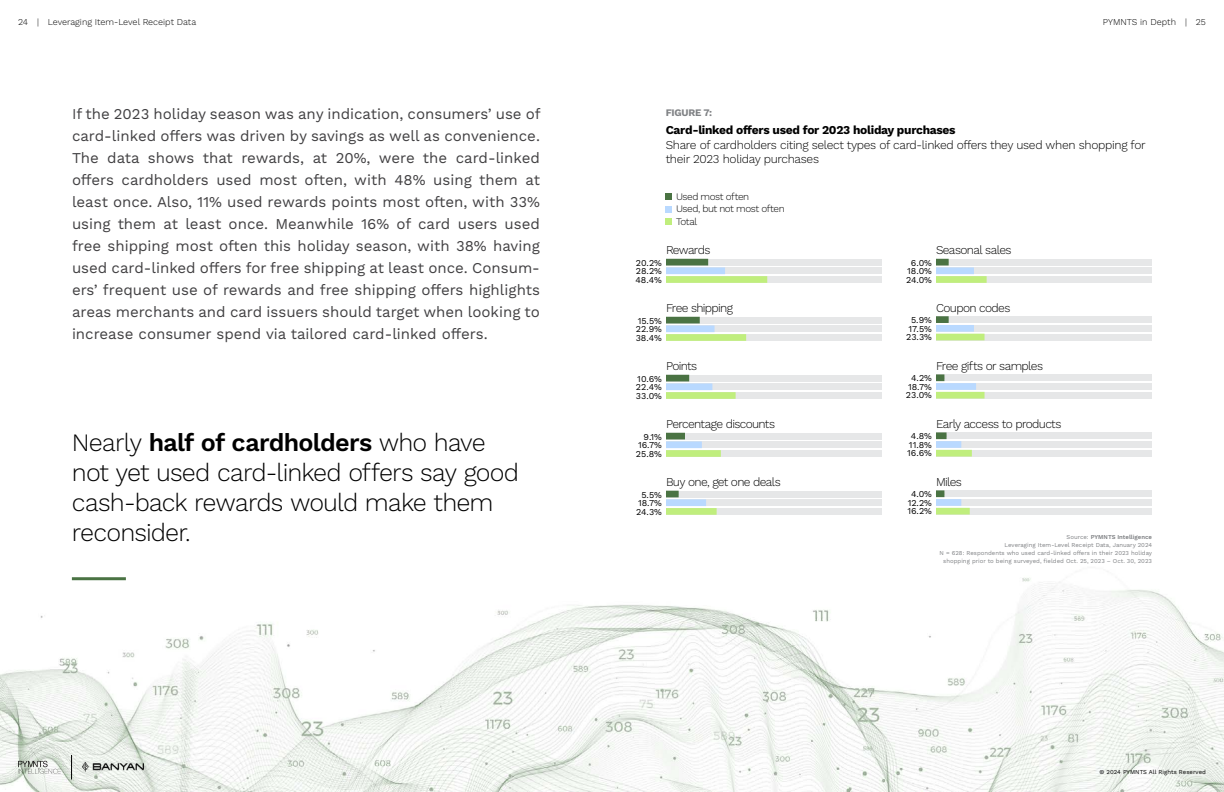
<style>
.page{position:relative;width:1224px;height:792px;background:#fff}
.page>*{position:absolute;margin:0;border:0;box-sizing:border-box;transform-origin:0 0}
.t1{font:300 25px/30px "Work Sans";letter-spacing:-.035em;color:#000}
.t2{font:15px/22px "Work Sans";color:#414042}
.t3{font:300 12px "Work Sans";letter-spacing:-.045em;color:#000}
.t4{font:300 12px/14.4px "Work Sans";letter-spacing:-.025em;color:#000}
.t5{font:700 12px "Work Sans";letter-spacing:-.025em;color:#000}
.t6{font:300 10px/12.6px "Work Sans";letter-spacing:-.045em;color:#000}
.t7{font:700 10px "Work Sans";letter-spacing:-.025em;color:#808285}
.t8{font:9px/8.5px "Work Sans";color:#000;text-align:center}
.t9{font:300 9px "Work Sans";color:#000}
.t10{font:6px/8px "Work Sans";color:#808285;text-align:right}
.t11{font:6px "Work Sans";letter-spacing:.005em;color:#000}
.s1{font-weight:600}
</style>
<div class="page">
<img style="left:0;top:490px;width:1224px;height:302px">
<div style="left:666px;top:259px;width:216px;height:7px;background:#e6e7e8"></div>
<div style="left:666px;top:259px;width:42px;height:6px;background:#4a7343"></div>
<div style="left:666px;top:268px;width:216px;height:6px;background:#e6e7e8"></div>
<div style="left:666px;top:267px;width:59px;height:7px;background:#b9d9ff"></div>
<div style="left:666px;top:276px;width:216px;height:7px;background:#e6e7e8"></div>
<div style="left:666px;top:276px;width:101px;height:7px;background:#c0ee7d"></div>
<div style="left:666px;top:491px;width:216px;height:6px;background:#e6e7e8"></div>
<div style="left:666px;top:491px;width:13px;height:6px;background:#4a7343"></div>
<div style="left:666px;top:499px;width:216px;height:7px;background:#e6e7e8"></div>
<div style="left:666px;top:499px;width:40px;height:7px;background:#b9d9ff"></div>
<div style="left:666px;top:508px;width:216px;height:7px;background:#e6e7e8"></div>
<div style="left:666px;top:508px;width:51px;height:7px;background:#c0ee7d"></div>
<div style="left:666px;top:375px;width:216px;height:6px;background:#e6e7e8"></div>
<div style="left:666px;top:375px;width:23px;height:6px;background:#4a7343"></div>
<div style="left:666px;top:383px;width:216px;height:7px;background:#e6e7e8"></div>
<div style="left:666px;top:383px;width:46px;height:7px;background:#b9d9ff"></div>
<div style="left:666px;top:392px;width:216px;height:7px;background:#e6e7e8"></div>
<div style="left:666px;top:392px;width:70px;height:7px;background:#c0ee7d"></div>
<div style="left:666px;top:317px;width:216px;height:6px;background:#e6e7e8"></div>
<div style="left:666px;top:317px;width:34px;height:6px;background:#4a7343"></div>
<div style="left:666px;top:325px;width:216px;height:7px;background:#e6e7e8"></div>
<div style="left:666px;top:325px;width:49px;height:7px;background:#b9d9ff"></div>
<div style="left:666px;top:334px;width:216px;height:7px;background:#e6e7e8"></div>
<div style="left:666px;top:334px;width:80px;height:7px;background:#c0ee7d"></div>
<div style="left:936px;top:259px;width:216px;height:7px;background:#e6e7e8"></div>
<div style="left:936px;top:259px;width:13px;height:6px;background:#4a7343"></div>
<div style="left:936px;top:268px;width:216px;height:6px;background:#e6e7e8"></div>
<div style="left:936px;top:267px;width:38px;height:7px;background:#b9d9ff"></div>
<div style="left:936px;top:276px;width:216px;height:7px;background:#e6e7e8"></div>
<div style="left:936px;top:276px;width:51px;height:7px;background:#c0ee7d"></div>
<div style="left:666px;top:433px;width:216px;height:6px;background:#e6e7e8"></div>
<div style="left:666px;top:433px;width:19px;height:6px;background:#4a7343"></div>
<div style="left:666px;top:441px;width:216px;height:7px;background:#e6e7e8"></div>
<div style="left:666px;top:441px;width:36px;height:7px;background:#b9d9ff"></div>
<div style="left:666px;top:450px;width:216px;height:7px;background:#e6e7e8"></div>
<div style="left:666px;top:450px;width:55px;height:7px;background:#c0ee7d"></div>
<div style="left:666px;top:193px;width:6px;height:7px;background:#4a7343"></div>
<svg style="left:666px;top:206px;width:6px;height:6px"></svg>
<svg style="left:666px;top:219px;width:6px;height:6px"></svg>
<div style="left:936px;top:374px;width:216px;height:7px;background:#e6e7e8"></div>
<div style="left:936px;top:374px;width:8px;height:7px;background:#4a7343"></div>
<div style="left:936px;top:383px;width:216px;height:7px;background:#e6e7e8"></div>
<div style="left:936px;top:383px;width:40px;height:7px;background:#b9d9ff"></div>
<div style="left:936px;top:392px;width:216px;height:7px;background:#e6e7e8"></div>
<div style="left:936px;top:392px;width:49px;height:7px;background:#c0ee7d"></div>
<div style="left:936px;top:316px;width:216px;height:7px;background:#e6e7e8"></div>
<div style="left:936px;top:316px;width:13px;height:7px;background:#4a7343"></div>
<div style="left:936px;top:490px;width:216px;height:7px;background:#e6e7e8"></div>
<div style="left:936px;top:490px;width:8px;height:7px;background:#4a7343"></div>
<div style="left:936px;top:325px;width:216px;height:7px;background:#e6e7e8"></div>
<div style="left:936px;top:325px;width:38px;height:7px;background:#b9d9ff"></div>
<div style="left:936px;top:499px;width:216px;height:7px;background:#e6e7e8"></div>
<div style="left:936px;top:499px;width:25px;height:7px;background:#b9d9ff"></div>
<div style="left:936px;top:334px;width:216px;height:6px;background:#e6e7e8"></div>
<div style="left:936px;top:334px;width:49px;height:6px;background:#c0ee7d"></div>
<div style="left:936px;top:508px;width:216px;height:7px;background:#e6e7e8"></div>
<div style="left:936px;top:508px;width:34px;height:7px;background:#c0ee7d"></div>
<div style="left:936px;top:432px;width:216px;height:7px;background:#e6e7e8"></div>
<div style="left:936px;top:432px;width:11px;height:7px;background:#4a7343"></div>
<div style="left:936px;top:441px;width:216px;height:7px;background:#e6e7e8"></div>
<div style="left:936px;top:441px;width:25px;height:7px;background:#b9d9ff"></div>
<div style="left:936px;top:450px;width:216px;height:7px;background:#e6e7e8"></div>
<div style="left:936px;top:450px;width:36px;height:7px;background:#c0ee7d"></div>
<hr style="left:72px;top:577px;width:54px;height:3px;background:#4a7343">
<p class="t9" style="left:18px;top:16px;width:180px">24 | Leveraging Item-Level Receipt Data</p>
<p class="t2" style="left:72px;top:104px;width:470px">If the 2023 holiday season was any indication, consumers’ use of card-linked offers was driven by savings as well as convenience.<br>The data shows that rewards, at 20%, were the card-linked offers cardholders used most often, with 48% using them at least once. Also, 11% used rewards points most often, with 33% using them at least once. Meanwhile 16% of card users used free shipping most often this holiday season, with 38% having used card-linked offers for free shipping at least once. Consum&shy;ers’ frequent use of rewards and free shipping offers highlights areas merchants and card issuers should target when looking to increase consumer spend via tailored card-linked offers.</p>
<h1 class="t1" style="left:72px;top:429px;width:449px">Nearly <span class="s1">half of cardholders</span> who have not yet used card-linked offers say good cash-back rewards would make them reconsider.</h1>
<p class="t9" style="left:1103px;top:16px;width:105px">PYMNTS in Depth | 25</p>
<p class="t7" style="left:666px;top:106px;width:48px">FIGURE 7:</p>
<p class="t5" style="left:666px;top:123px;width:291px">Card-linked offers used for 2023 holiday purchases</p>
<p class="t4" style="left:666px;top:138px;width:481px">Share of cardholders citing select types of card-linked offers they used when shopping for their 2023 holiday purchases</p>
<p class="t6" style="left:676px;top:190px;width:110px">Used most often<br>Used, but not most often<br>Total</p>
<p class="t3" style="left:666px;top:243px;width:46px">Rewards</p>
<p class="t3" style="left:936px;top:243px;width:77px">Seasonal sales</p>
<p class="t8" style="left:635px;top:259px;width:28px;text-align:justify">20.2% 28.2% 48.4%</p>
<p class="t8" style="left:906px;top:259px;width:27px">6.0%<br>18.0%<br>24.0%</p>
<p class="t3" style="left:666px;top:301px;width:68px">Free shipping</p>
<p class="t3" style="left:936px;top:300px;width:76px">Coupon codes</p>
<p class="t8" style="left:636px;top:317px;width:28px;text-align:justify">15.5% 22.9% 38.4%</p>
<p class="t8" style="left:906px;top:316px;width:27px">5.9%<br>17.5%<br>23.3%</p>
<p class="t3" style="left:666px;top:359px;width:33px">Points</p>
<p class="t3" style="left:936px;top:359px;width:109px">Free gifts or samples</p>
<p class="t8" style="left:636px;top:375px;width:28px;text-align:justify">10.6% 22.4% 33.0%</p>
<p class="t8" style="left:906px;top:374px;width:28px">4.2%<br>18.7%<br>23.0%</p>
<p class="t3" style="left:666px;top:416px;width:111px">Percentage discounts</p>
<p class="t3" style="left:936px;top:417px;width:127px">Early access to products</p>
<p class="t8" style="left:636px;top:433px;width:28px;text-align:justify;text-indent:8px">9.1% 16.7% 25.8%</p>
<p class="t8" style="left:907px;top:432px;width:26px">4.8%<br>11.8%<br>16.6%</p>
<p class="t3" style="left:666px;top:475px;width:116px">Buy one, get one deals</p>
<p class="t3" style="left:936px;top:475px;width:28px">Miles</p>
<p class="t8" style="left:636px;top:491px;width:27px">5.5%<br>18.7%<br>24.3%</p>
<p class="t8" style="left:907px;top:490px;width:26px">4.0%<br>12.2%<br>16.2%</p>
<p class="t10" style="left:940px;top:533px;width:214px">Source: <span class="s1">PYMNTS Intelligence<br></span>Leveraging Item-Level Receipt Data, January 2024<br>N = 628: Respondents who used card-linked offers in their 2023 holiday shopping prior to being surveyed, fielded Oct. 25, 2023 – Oct. 30, 2023</p>
<p class="t11" style="left:1100px;top:768px;width:108px">© 2024 PYMNTS All Rights Reserved</p>
</div>
